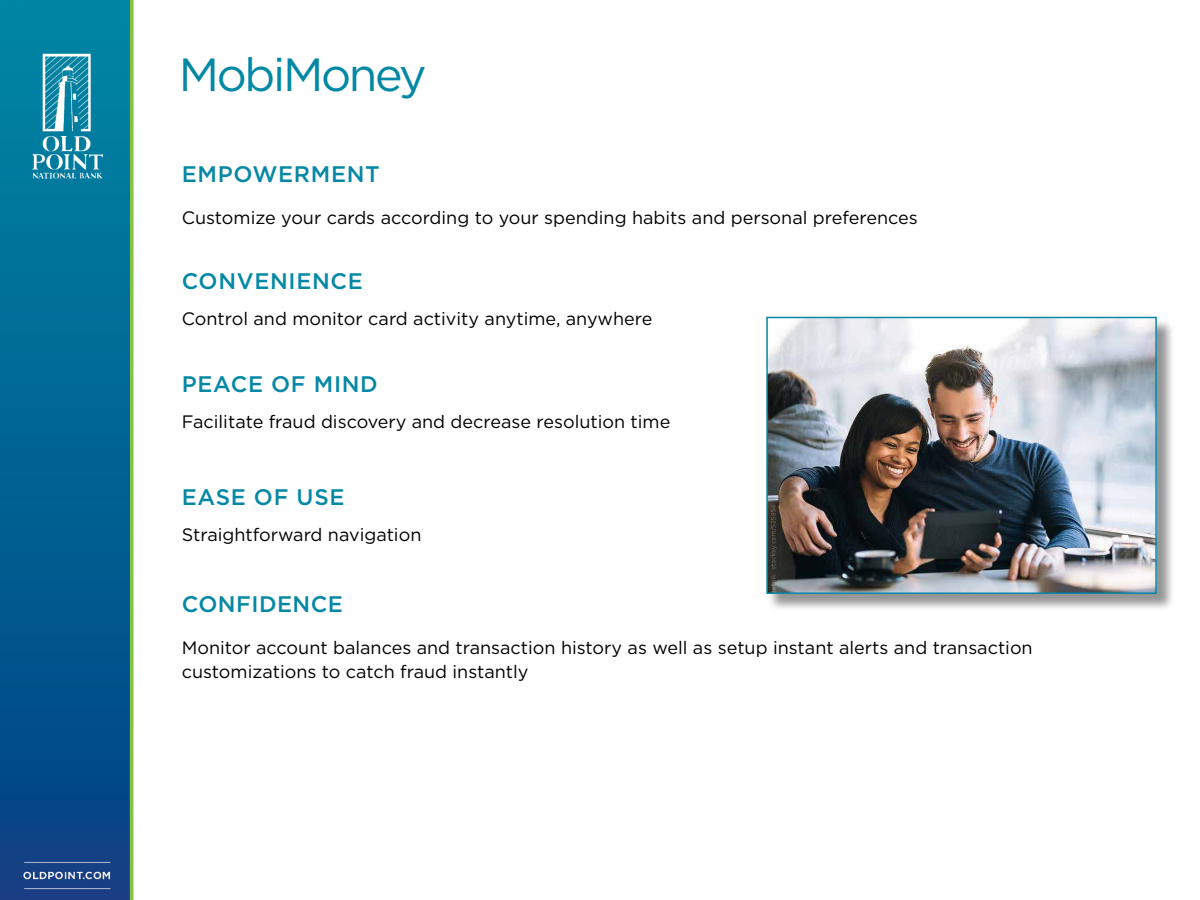
<style>
.page{position:relative;width:1200px;height:900px;background:#fff}
.page>*{position:absolute;margin:0;border:0;box-sizing:border-box;transform-origin:0 0}
.t1{font:46.5px "Gotham";letter-spacing:-.05em;color:#0088a4}
.t2{font:500 22.5px "Gotham";letter-spacing:.03em;color:#0588a5}
.t3{font:18px/24px "Gotham";color:#000}
</style>
<div class="page">
<img style="left:0;top:0;width:133px;height:900px">
<div style="left:768px;top:318px;width:407px;height:294px;background:#000;opacity:.42"></div>
<img style="left:769px;top:320px;width:385px;height:271px">
<div style="left:766px;top:317px;width:391px;height:277px;border:2px solid #0588a5"></div>
<h1 class="t1" style="left:179px;top:45px;width:249px">MobiMoney</h1>
<p class="t2" style="left:182px;top:160px;width:200px">EMPOWERMENT</p>
<p class="t3" style="left:182px;top:206px;width:737px">Customize your cards according to your spending habits and personal preferences</p>
<p class="t2" style="left:182px;top:266px;width:183px">CONVENIENCE</p>
<p class="t3" style="left:182px;top:306px;width:472px">Control and monitor card activity anytime, anywhere</p>
<p class="t2" style="left:182px;top:370px;width:198px">PEACE OF MIND</p>
<p class="t3" style="left:182px;top:410px;width:490px">Facilitate fraud discovery and decrease resolution time</p>
<p class="t2" style="left:182px;top:482px;width:164px">EASE OF USE</p>
<p class="t3" style="left:182px;top:522px;width:241px">Straightforward navigation</p>
<p class="t2" style="left:182px;top:590px;width:163px">CONFIDENCE</p>
<p class="t3" style="left:182px;top:635px;width:852px">Monitor account balances and transaction history as well as setup instant alerts and transaction customizations to catch fraud instantly</p>
</div>
